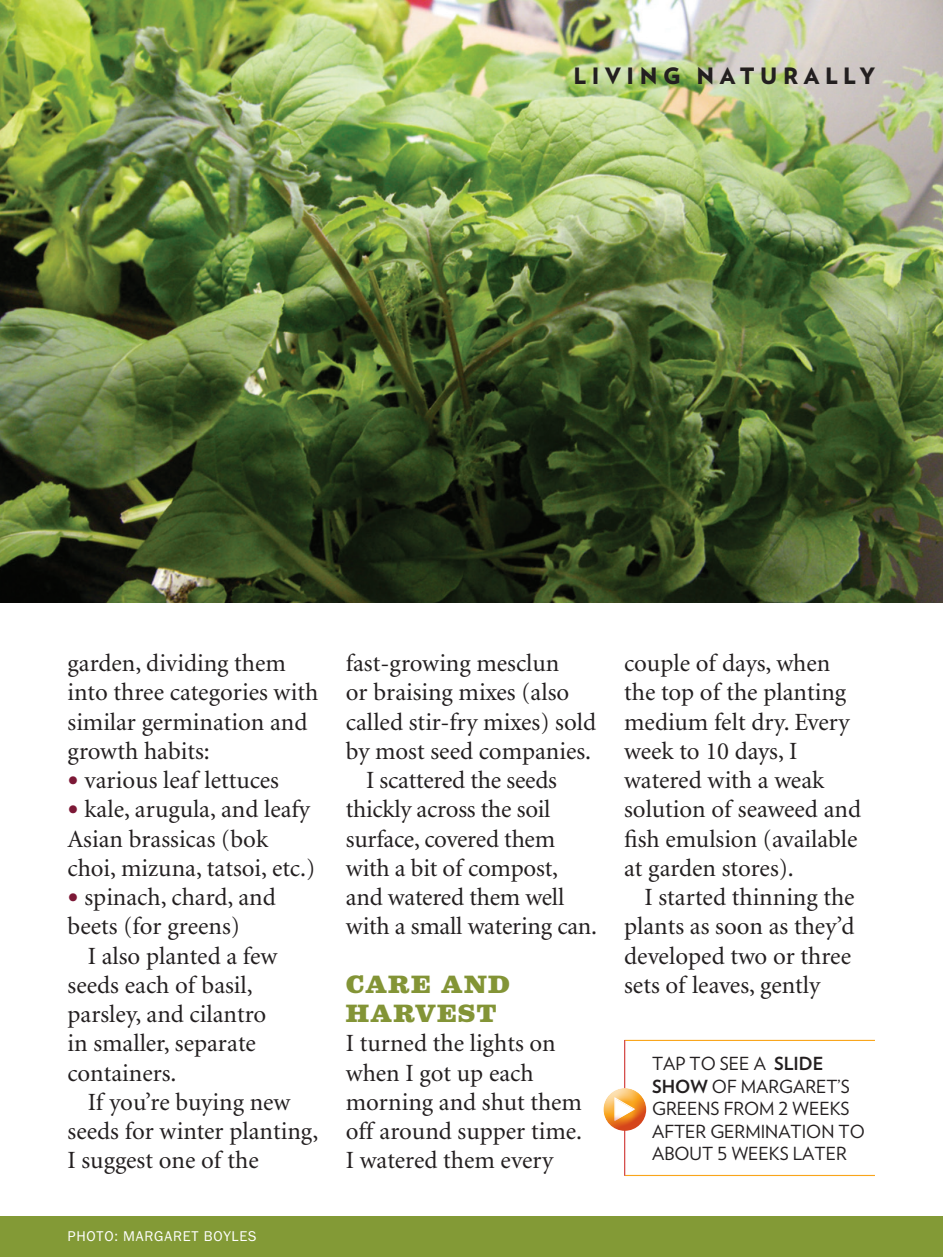
<style>
.page{position:relative;width:943px;height:1257px;background:#fff}
.page>*{position:absolute;margin:0;border:0;box-sizing:border-box;transform-origin:0 0}
.t1{font:24.75px/29.2px "Minion";color:#231f20}
.t2{font:900 22.5px "Verlag";letter-spacing:.25em;color:#231f20}
.t3{font:900 22.5px/29.2px "Belizio";letter-spacing:.06em;color:#839436}
.t4{font:18px/22.5px "Verlag";color:#231f20}
.t5{font:14.62px "Franklin Gothic EF";letter-spacing:.05em;color:#fff}
.s1{font-size:38.25px;color:#7c1836}
.s2{font-weight:700}
</style>
<div class="page">
<img style="left:0;top:1px;width:942px;height:601px">
<hr style="left:625px;top:1039px;width:249px;height:2px;background:#f9a51b">
<hr style="left:625px;top:1174px;width:249px;height:2px;background:#f9a51b">
<hr style="left:624px;top:1039px;width:1px;height:136px;background:#cf3432">
<div style="left:601px;top:1086px;width:52px;height:31px;background:#fff;opacity:.75"></div>
<div style="left:601px;top:1090px;width:59px;height:42px;background:#cf3432;opacity:.85"></div>
<div style="left:0;top:1216px;width:942px;height:40px;background:#839a36"></div>
<svg style="left:613px;top:1096px;width:22px;height:25px"></svg>
<p class="t2" style="left:573px;top:58px;width:303px">LIVING NATURALLY</p>
<p class="t1" style="left:68px;top:649px;width:252px">garden, dividing them into three categories with similar germination and growth habits:</p>
<p class="t1" style="left:68px;top:766px;width:213px"><span class="s1">•</span> various leaf lettuces</p>
<p class="t1" style="left:68px;top:795px;width:249px"><span class="s1">•</span> kale, arugula, and leafy<br>Asian brassicas (bok choi, mizuna, tatsoi, etc.)</p>
<p class="t1" style="left:68px;top:883px;width:210px"><span class="s1">•</span> spinach, chard, and beets (for greens)</p>
<p class="t1" style="left:68px;top:942px;width:211px;text-indent:20px">I also planted a few seeds each of basil, parsley, and cilantro in smaller, separate containers.</p>
<p class="t1" style="left:68px;top:1088px;width:252px;text-indent:20px">If you’re buying new seeds for winter planting,<br>I suggest one of the</p>
<p class="t5" style="left:68px;top:1228px;width:190px">PHOTO: MARGARET BOYLES</p>
<p class="t1" style="left:346px;top:649px;width:215px">fast-growing mesclun</p>
<p class="t1" style="left:346px;top:678px;width:225px">or braising mixes (also</p>
<p class="t1" style="left:346px;top:708px;width:252px">called stir-fry mixes) sold</p>
<p class="t1" style="left:346px;top:737px;width:247px">by most seed companies.</p>
<p class="t1" style="left:366px;top:766px;width:192px">I scattered the seeds</p>
<p class="t1" style="left:346px;top:795px;width:206px">thickly across the soil</p>
<p class="t1" style="left:346px;top:825px;width:211px">surface, covered them</p>
<p class="t1" style="left:346px;top:854px;width:214px">with a bit of compost,</p>
<p class="t1" style="left:346px;top:883px;width:220px">and watered them well</p>
<p class="t1" style="left:346px;top:912px;width:253px">with a small watering can.</p>
<p class="t3" style="left:346px;top:970px;width:165px">CARE AND<br>HARVEST</p>
<p class="t1" style="left:346px;top:1029px;width:238px">I turned the lights on when I got up each morning and shut them off around supper time.<br>I watered them every</p>
<p class="t1" style="left:624px;top:649px;width:238px">couple of days, when the top of the planting medium felt dry. Every week to 10 days, I watered with a weak solution of seaweed and fish emulsion (available at garden stores).</p>
<p class="t1" style="left:624px;top:883px;width:232px;text-indent:20px">I started thinning the plants as soon as they’d developed two or three sets of leaves, gently</p>
<p class="t4" style="left:652px;top:1051px;width:214px">TAP TO SEE A <span class="s2">SLIDE<br>SHOW</span> OF MARGARET’S<br>GREENS FROM 2 WEEKS<br>AFTER GERMINATION TO<br>ABOUT 5 WEEKS LATER</p>
</div>
